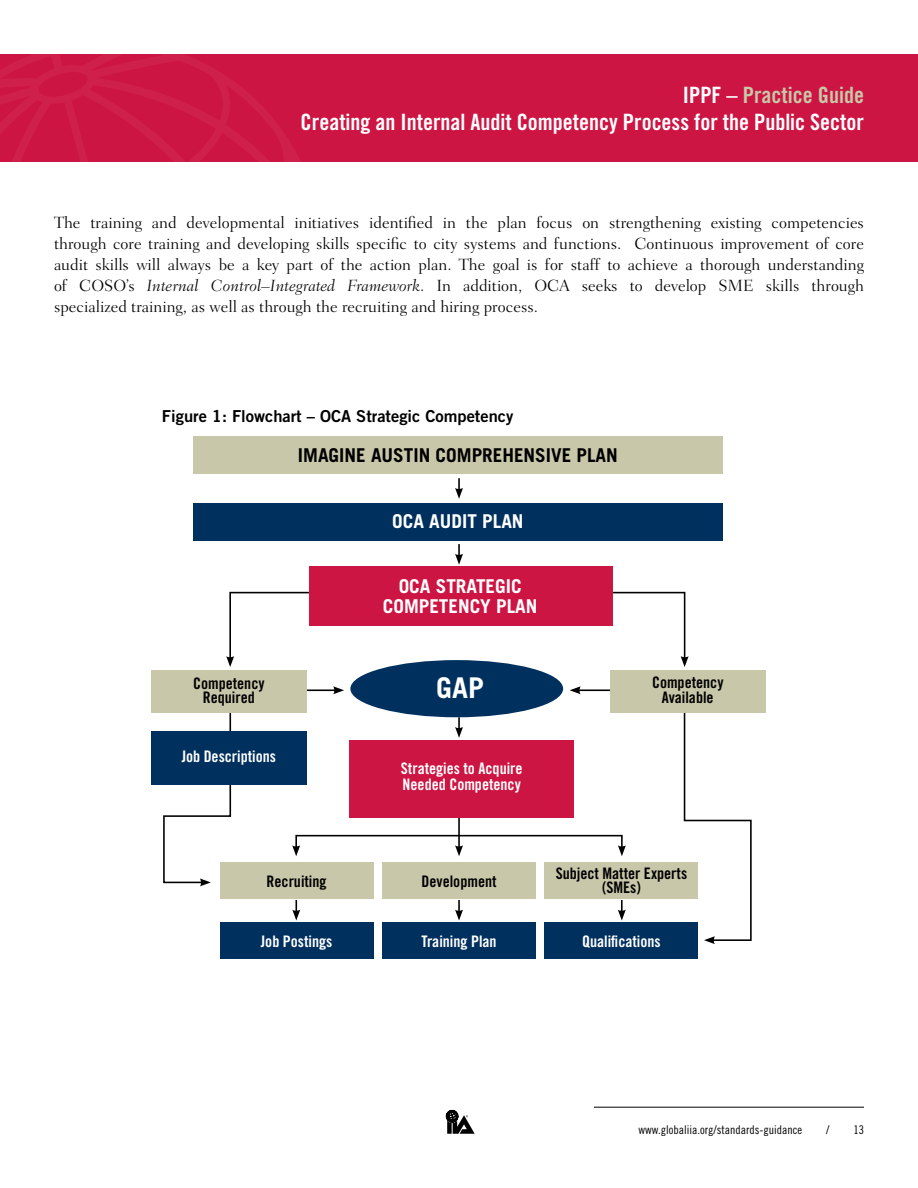
<style>
.page{position:relative;width:918px;height:1188px;background:#fff}
.page>*{position:absolute;margin:0;border:0;box-sizing:border-box;transform-origin:0 0}
.t1{font:700 28.65px "Trade Gothic";color:#fff}
.t2{font:22.5px/27px "Trade Gothic Bold Cond Twenty";color:#fff;text-align:right}
.t3{font:700 19.05px/20.7px "Trade Gothic";color:#fff;text-align:center}
.t4{font:700 19.05px "Trade Gothic";color:#000}
.t5{font:300 16.5px/21px "Fairfield LH";color:#000;text-align:justify}
.t6{font:16.5px "Trade Gothic Bold Two";color:#000}
.t7{font:15.9px/15.9px "Trade Gothic Bold Cond Twenty";color:#fff}
.t8{font:15.9px/14.2px "Trade Gothic Bold Cond Twenty";color:#000;text-align:center}
.t9{font:12px "Trade Gothic Cond Eighteen";color:#000}
.s1{color:#c9c7a9}
.s2{font-style:italic}
</style>
<div class="page">
<div style="left:0;top:54px;width:918px;height:108px;background:#cd1543"></div>
<svg style="left:0;top:54px;width:300px;height:108px"></svg>
<hr style="left:594px;top:1107px;width:270px;height:1px;background:#000">
<svg style="left:446px;top:1110px;width:29px;height:24px"></svg>
<svg style="left:455px;top:478px;width:8px;height:21px"></svg>
<svg style="left:455px;top:544px;width:8px;height:21px"></svg>
<svg style="left:455px;top:717px;width:8px;height:21px"></svg>
<hr style="left:458px;top:789px;width:2px;height:59px;background:#000">
<svg style="left:455px;top:845px;width:8px;height:11px"></svg>
<svg style="left:455px;top:900px;width:8px;height:21px"></svg>
<svg style="left:292px;top:900px;width:8px;height:21px"></svg>
<div style="left:295px;top:835px;width:328px;height:14px;border:2px solid #000"></div>
<svg style="left:292px;top:845px;width:8px;height:11px"></svg>
<svg style="left:618px;top:845px;width:8px;height:11px"></svg>
<svg style="left:618px;top:900px;width:8px;height:21px"></svg>
<svg style="left:226px;top:591px;width:83px;height:76px"></svg>
<svg style="left:612px;top:591px;width:77px;height:76px"></svg>
<svg style="left:162px;top:713px;width:70px;height:173px"></svg>
<svg style="left:683px;top:713px;width:69px;height:231px"></svg>
<hr style="left:280px;top:689px;width:56px;height:2px;background:#000">
<svg style="left:333px;top:686px;width:11px;height:8px"></svg>
<hr style="left:578px;top:689px;width:56px;height:2px;background:#000">
<svg style="left:570px;top:686px;width:11px;height:8px"></svg>
<div style="left:194px;top:436px;width:529px;height:38px;background:#c9c7a9"></div>
<div style="left:194px;top:503px;width:529px;height:38px;background:#00305e"></div>
<div style="left:151px;top:670px;width:156px;height:43px;background:#c9c7a9"></div>
<div style="left:151px;top:732px;width:156px;height:53px;background:#00305e"></div>
<div style="left:610px;top:670px;width:156px;height:43px;background:#c9c7a9"></div>
<div style="left:309px;top:567px;width:303px;height:59px;background:#cd1543"></div>
<div style="left:349px;top:740px;width:224px;height:77px;background:#cd1543"></div>
<div style="left:382px;top:862px;width:154px;height:36px;background:#c9c7a9"></div>
<div style="left:382px;top:922px;width:154px;height:36px;background:#00305e"></div>
<div style="left:220px;top:862px;width:153px;height:36px;background:#c9c7a9"></div>
<div style="left:220px;top:922px;width:153px;height:36px;background:#00305e"></div>
<div style="left:545px;top:862px;width:153px;height:36px;background:#c9c7a9"></div>
<div style="left:545px;top:922px;width:153px;height:36px;background:#00305e"></div>
<div style="left:350px;top:660px;width:213px;height:57px;background:#00305e;border-radius:50%"></div>
<h2 class="t2" style="left:301px;top:81px;width:565px">IPPF – <span class="s1">Practice Guide<br></span>Creating an Internal Audit Competency Process for the Public Sector</h2>
<p class="t5" style="left:54px;top:213px;width:812px">The training and developmental initiatives identified in the plan focus on strengthening existing competencies through core training and developing skills specific to city systems and functions. Continuous improvement of core audit skills will always be a key part of the action plan. The goal is for staff to achieve a thorough understanding of COSO’s <span class="s2">Internal Control–Integrated Framework</span>. In addition, OCA seeks to develop SME skills through specialized training, as well as through the recruiting and hiring process.</p>
<p class="t6" style="left:162px;top:405px;width:353px">Figure 1: Flowchart – OCA Strategic Competency</p>
<p class="t4" style="left:298px;top:444px;width:321px">IMAGINE AUSTIN COMPREHENSIVE PLAN</p>
<p class="t3" style="left:392px;top:511px;width:133px">OCA AUDIT PLAN</p>
<p class="t3" style="left:383px;top:575px;width:156px">OCA STRATEGIC<br>COMPETENCY PLAN</p>
<h1 class="t1" style="left:436px;top:670px;width:49px">GAP</h1>
<p class="t8" style="left:193px;top:676px;width:73px">Competency<br>Required</p>
<p class="t8" style="left:652px;top:676px;width:73px">Competency<br>Available</p>
<p class="t7" style="left:182px;top:748px;width:96px">Job Descriptions</p>
<p class="t8" style="left:267px;top:874px;width:61px">Recruiting</p>
<p class="t7" style="left:261px;top:933px;width:73px">Job Postings</p>
<p class="t7" style="left:401px;top:760px;width:123px">Strategies to Acquire<br>Needed Competency</p>
<p class="t8" style="left:422px;top:874px;width:76px">Development</p>
<p class="t7" style="left:421px;top:933px;width:77px">Training Plan</p>
<p class="t8" style="left:556px;top:866px;width:133px">Subject Matter Experts (SMEs)</p>
<p class="t7" style="left:582px;top:933px;width:80px">Qualifications</p>
<p class="t9" style="left:639px;top:1123px;width:165px">www.globaliia.org/standards-guidance</p>
<p class="t9" style="left:826px;top:1123px;width:5px">/</p>
<p class="t9" style="left:853px;top:1123px;width:12px">13</p>
</div>
